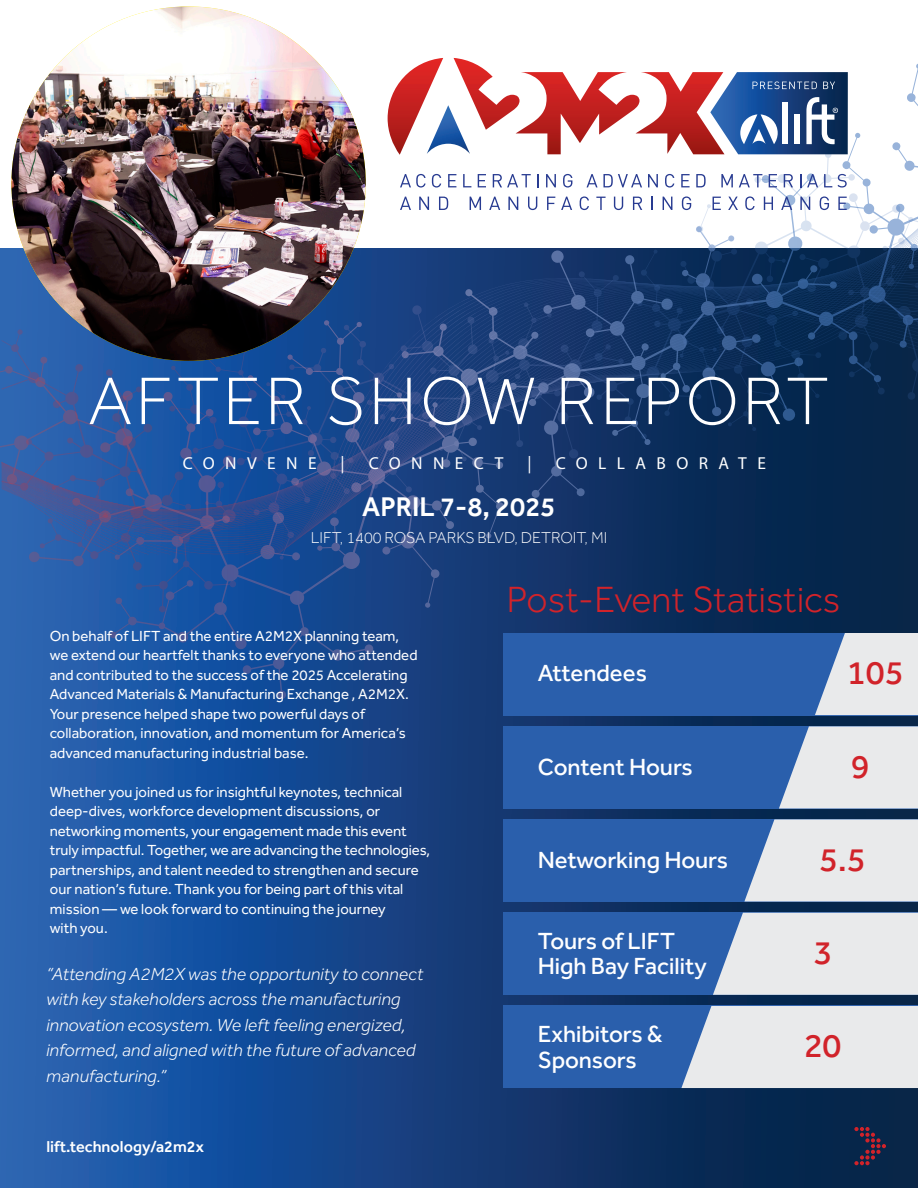
<style>
.page{position:relative;width:918px;height:1188px;background:#fff}
.page>*{position:absolute;margin:0;border:0;box-sizing:border-box;transform-origin:0 0}
.t1{font:300 69.45px "Effra";letter-spacing:.05em;color:#fff}
.t2{font:300 37.5px "Effra CC";color:#d1232a}
.t3{font:500 34.5px "Effra CC";color:#d1232a}
.t4{font:500 27.75px "Effra";color:#fff}
.t5{font:500 24px/25.5px "Effra CC";color:#fff}
.t6{font:italic 300 18px/25.5px "Effra CC";color:#fff}
.t7{font:17.4px "Myriad Pro";letter-spacing:.6em;color:#fff}
.t8{font:300 16.2px "Effra";color:#fff}
.t9{font:500 16.2px "Effra";color:#fff}
.t10{font:15px/19.5px "Effra CC";color:#fff}
</style>
<div class="page">
<div style="left:0;top:248px;width:918px;height:940px;background:linear-gradient(to right,#2361b8,#041d3e)"></div>
<svg style="left:2px;top:265px;width:916px;height:289px;background:#1a417b"></svg>
<svg style="left:388px;top:58px;width:530px;height:264px"></svg>
<div style="left:504px;top:633px;width:414px;height:82px;background:#2a5fac"></div>
<svg style="left:815px;top:633px;width:103px;height:82px;background:#cdd5e1"></svg>
<div style="left:504px;top:726px;width:414px;height:82px;background:#2a5fac"></div>
<svg style="left:779px;top:726px;width:139px;height:83px;background:#d2d9e3"></svg>
<div style="left:504px;top:819px;width:414px;height:83px;background:#2a5fac"></div>
<svg style="left:744px;top:819px;width:174px;height:83px;background:#d5dbe4"></svg>
<div style="left:504px;top:1006px;width:414px;height:82px;background:#2a5fac"></div>
<div style="left:681px;top:1006px;width:237px;height:82px;background:#e9eaeb"></div>
<div style="left:504px;top:913px;width:414px;height:82px;background:#2a5fac"></div>
<svg style="left:713px;top:913px;width:205px;height:82px;background:#dadfe6"></svg>
<svg style="left:854px;top:1127px;width:32px;height:38px"></svg>
<img style="left:11px;top:6px;width:355px;height:355px;border-radius:177px">
<p class="t1" style="left:88px;top:360px;width:742px">AFTER SHOW REPORT</p>
<p class="t7" style="left:183px;top:453px;width:135px">CONVENE</p>
<p class="t7" style="left:341px;top:453px;width:6px">|</p>
<p class="t7" style="left:369px;top:453px;width:136px">CONNECT</p>
<p class="t7" style="left:528px;top:453px;width:6px">|</p>
<p class="t7" style="left:556px;top:453px;width:212px">COLLABORATE</p>
<p class="t4" style="left:362px;top:490px;width:195px">APRIL 7-8, 2025</p>
<p class="t8" style="left:311px;top:528px;width:298px">LIFT, 1400 ROSA PARKS BLVD, DETROIT, MI</p>
<p class="t10" style="left:50px;top:628px;width:369px">On behalf of LIFT and the entire A2M2X planning team, we extend our heartfelt thanks to everyone who attended and contributed to the success of the 2025 Accelerating Advanced Materials &amp; Manufacturing Exchange , A2M2X.<br>Your presence helped shape two powerful days of collaboration, innovation, and momentum for America’s advanced manufacturing industrial base.</p>
<p class="t10" style="left:50px;top:784px;width:382px">Whether you joined us for insightful keynotes, technical deep-dives, workforce development discussions, or networking moments, your engagement made this event truly impactful. Together, we are advancing the technologies, partnerships, and talent needed to strengthen and secure our nation’s future. Thank you for being part of this vital mission — we look forward to continuing the journey<br>with you.</p>
<p class="t6" style="left:46px;top:963px;width:379px">“Attending A2M2X was the opportunity to connect with key stakeholders across the manufacturing innovation ecosystem. We left feeling energized, informed, and aligned with the future of advanced manufacturing.”</p>
<p class="t9" style="left:46px;top:1137px;width:159px">lift.technology/a2m2x</p>
<p class="t2" style="left:507px;top:578px;width:335px">Post-Event Statistics</p>
<p class="t5" style="left:538px;top:663px;width:111px">Attendees</p>
<p class="t3" style="left:847px;top:652px;width:58px">105</p>
<p class="t5" style="left:538px;top:756px;width:157px">Content Hours</p>
<p class="t3" style="left:851px;top:745px;width:20px">9</p>
<p class="t5" style="left:538px;top:849px;width:192px">Networking Hours</p>
<p class="t3" style="left:819px;top:838px;width:48px">5.5</p>
<p class="t5" style="left:538px;top:930px;width:170px">Tours of LIFT<br>High Bay Facility</p>
<p class="t3" style="left:813px;top:931px;width:20px">3</p>
<p class="t5" style="left:538px;top:1024px;width:126px">Exhibitors &amp;<br>Sponsors</p>
<p class="t3" style="left:804px;top:1025px;width:39px">20</p>
</div>
